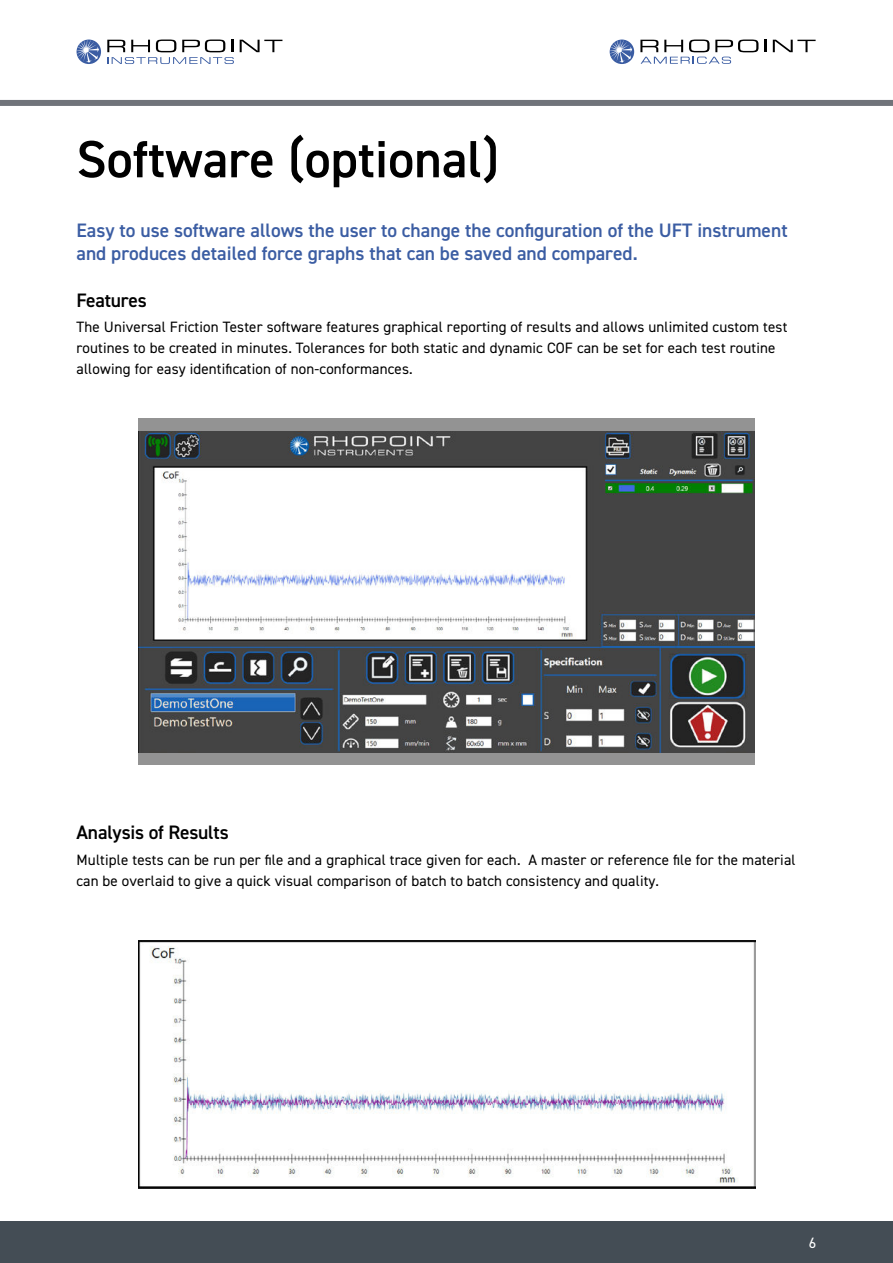
<style>
.page{position:relative;width:893px;height:1263px;background:#fff}
.page>*{position:absolute;margin:0;border:0;box-sizing:border-box;transform-origin:0 0}
.t1{font:600 52.5px "DIN2014";color:#000}
.t2{font:600 19.5px/23.4px "DIN2014";color:#3b5da3}
.t3{font:600 19.5px "DIN2014";letter-spacing:-.01em;color:#000}
.t4{font:15px/21px "DIN2014";letter-spacing:.01em;color:#000}
.t5{font:15px "DIN2014";color:#fff}
</style>
<div class="page">
<div style="left:0;top:100px;width:893px;height:6px;background:#70737a"></div>
<svg style="left:240px;top:40px;width:42px;height:12px"></svg>
<svg style="left:107px;top:40px;width:127px;height:24px"></svg>
<svg style="left:77px;top:40px;width:24px;height:24px"></svg>
<svg style="left:77px;top:40px;width:22px;height:23px"></svg>
<svg style="left:764px;top:40px;width:2px;height:12px"></svg>
<svg style="left:773px;top:40px;width:43px;height:12px"></svg>
<svg style="left:610px;top:40px;width:24px;height:24px"></svg>
<svg style="left:610px;top:40px;width:22px;height:23px"></svg>
<svg style="left:640px;top:40px;width:118px;height:24px"></svg>
<div style="left:0;top:1221px;width:893px;height:42px;background:#444d55"></div>
<div style="left:138px;top:419px;width:617px;height:346px;background:#939393"></div>
<img style="left:138px;top:432px;width:617px;height:320px">
<img style="left:139px;top:941px;width:616px;height:247px">
<h1 class="t1" style="left:77px;top:135px;width:424px">Software (optional)</h1>
<h2 class="t2" style="left:77px;top:219px;width:713px">Easy to use software allows the user to change the configuration of the UFT instrument and produces detailed force graphs that can be saved and compared.</h2>
<h2 class="t3" style="left:77px;top:291px;width:72px">Features</h2>
<p class="t4" style="left:77px;top:317px;width:712px">The Universal Friction Tester software features graphical reporting of results and allows unlimited custom test routines to be created in minutes. Tolerances for both static and dynamic COF can be set for each test routine allowing for easy identification of non-conformances.</p>
<h2 class="t3" style="left:77px;top:823px;width:154px">Analysis of Results</h2>
<p class="t4" style="left:77px;top:849px;width:721px">Multiple tests can be run per file and a graphical trace given for each. A master or reference file for the material can be overlaid to give a quick visual comparison of batch to batch consistency and quality.</p>
<p class="t5" style="left:809px;top:1236px;width:9px">6</p>
</div>
